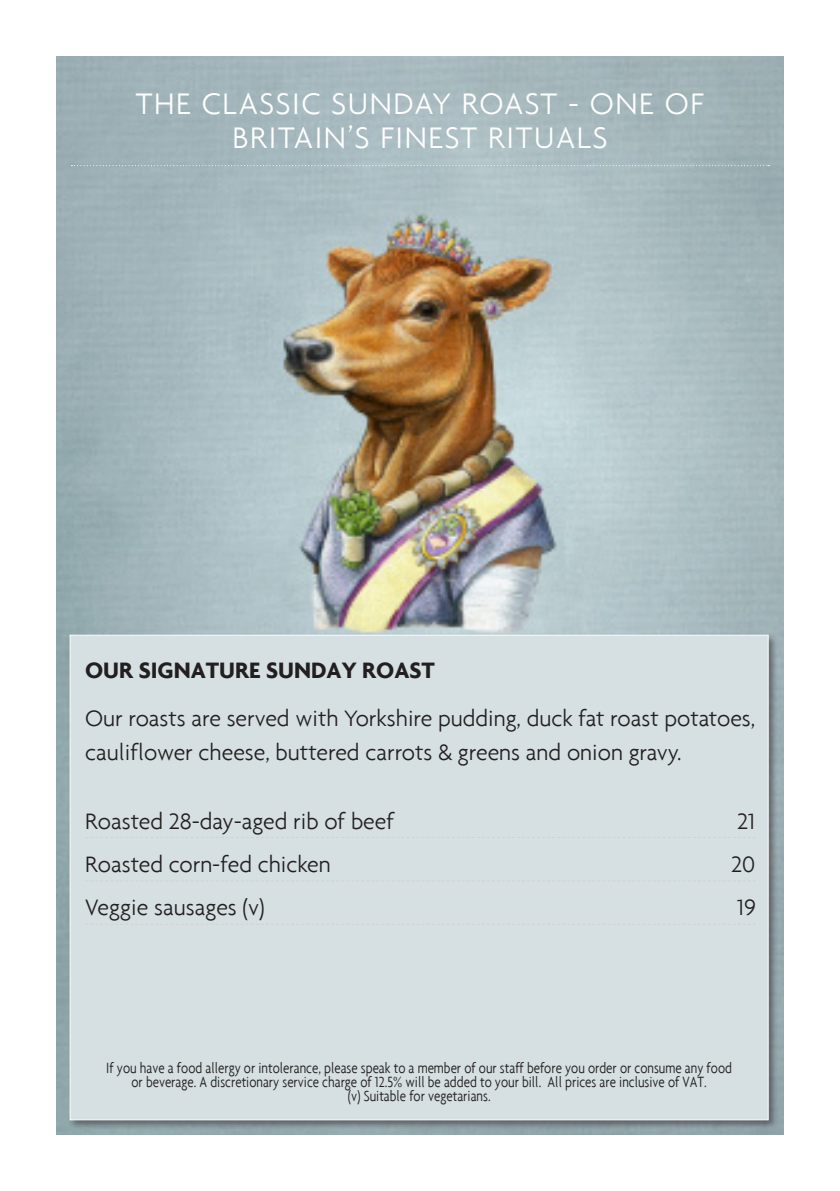
<style>
.page{position:relative;width:840px;height:1191px;background:#fff}
.page>*{position:absolute;margin:0;border:0;box-sizing:border-box;transform-origin:0 0}
.t1{font:300 32px/34px "Agenda";letter-spacing:.05em;color:#fff;text-align:center}
.Body{font:300 24px/34px "Agenda";color:#231f20}
.t2{font:700 24px "Agenda";color:#231f20}
.t3{font:300 condensed 16px/14px "Agenda";color:#231f20;text-align:center}
</style>
<div class="page">
<img style="left:57px;top:57px;width:725px;height:1077px">
<div style="left:68px;top:633px;width:710px;height:497px;background:#231f20;opacity:.5"></div>
<div style="left:70px;top:634px;width:698px;height:486px;background:#d6e0e3;border:1px solid #fff"></div>
<svg style="left:71px;top:165px;width:698px;height:1px"></svg>
<svg style="left:85px;top:837px;width:670px;height:1px"></svg>
<p class="t1" style="left:136px;top:86px;width:569px">THE CLASSIC SUNDAY ROAST - ONE OF<br>BRITAIN’S FINEST RITUALS</p>
<p class="t2" style="left:85px;top:655px;width:351px">OUR SIGNATURE SUNDAY ROAST</p>
<p class="Body" style="left:85px;top:701px;width:671px">Our roasts are served with Yorkshire pudding, duck fat roast potatoes, cauliflower cheese, buttered carrots &amp; greens and onion gravy.</p>
<p class="Body" style="left:85px;top:803px;width:310px">Roasted 28-day-aged rib of beef</p>
<p class="Body" style="left:736px;top:803px;width:19px">21</p>
<p class="Body" style="left:85px;top:846px;width:247px">Roasted corn-fed chicken</p>
<p class="Body" style="left:730px;top:846px;width:25px">20</p>
<p class="Body" style="left:85px;top:890px;width:181px">Veggie sausages (v)</p>
<p class="Body" style="left:736px;top:890px;width:20px">19</p>
<p class="t3" style="left:106px;top:1060px;width:626px">If you have a food allergy or intolerance, please speak to a member of our staff before you order or consume any food or beverage. A discretionary service charge of 12.5% will be added to your bill. All prices are inclusive of VAT.</p>
<p class="t3" style="left:347px;top:1088px;width:144px">(v) Suitable for vegetarians.</p>
</div>
